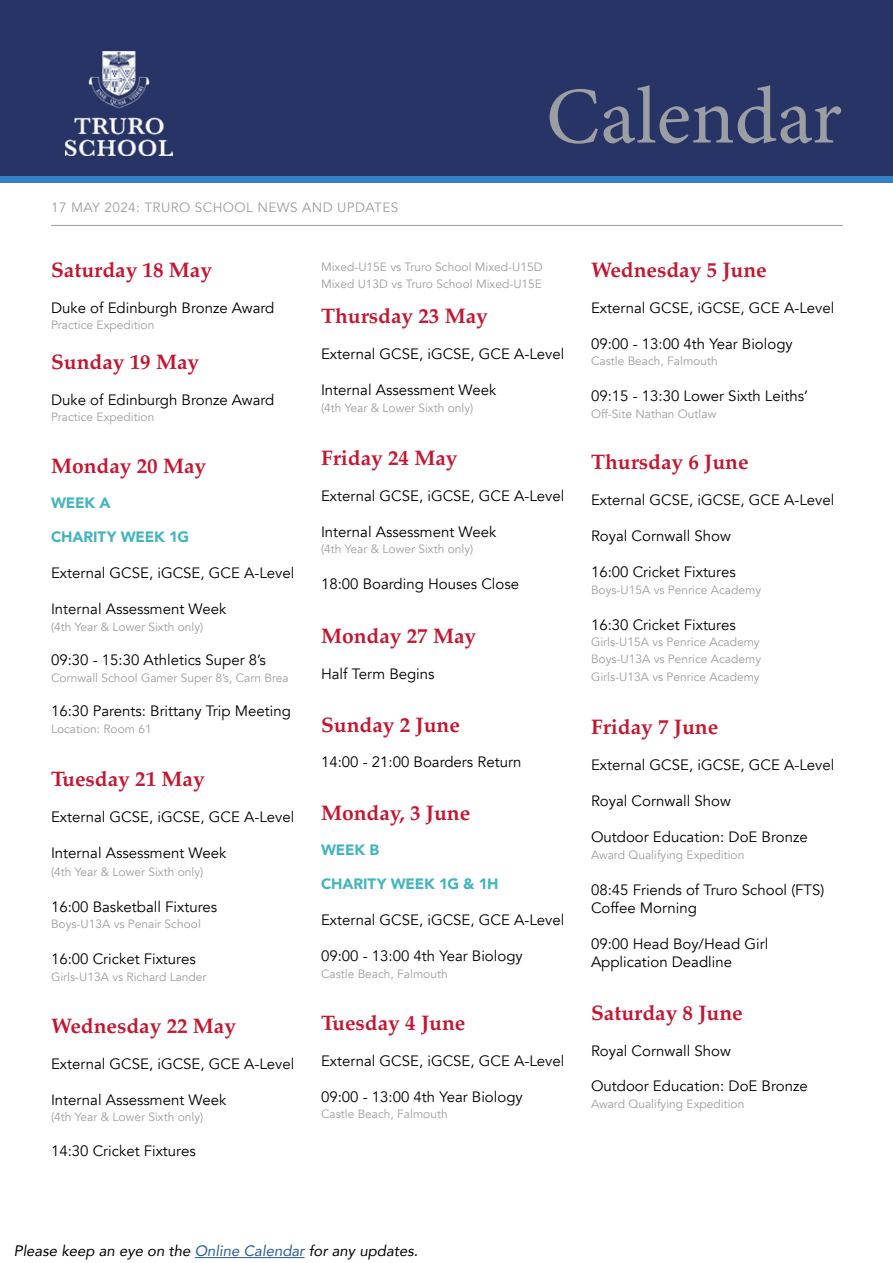
<style>
.page{position:relative;width:893px;height:1263px;background:#fff}
.page>*{position:absolute;margin:0;border:0;box-sizing:border-box;transform-origin:0 0}
.t1{font:80.55px "Minion Pro";color:#9b9ea2}
.t2{font:700 21px "Palatino";color:#c51631}
.t3{font:15px/18px "Avenir";color:#000}
.t4{font:italic 15px "Avenir";color:#000}
.t5{font:900 15px "Avenir";letter-spacing:-.005em;color:#43b4bf}
.t6{font:13.5px "Avenir";letter-spacing:.03em;color:#9b9ea2}
.t7{font:12px/16.5px "Avenir";color:#9b9ea2}
.s1{color:#275b9b}
</style>
<div class="page">
<div style="left:0;top:175px;width:893px;height:8px;background:#3381c4"></div>
<div style="left:0;top:0;width:893px;height:175px;background:#273465"></div>
<img style="left:66px;top:51px;width:106px;height:104px">
<hr style="left:195px;top:1257px;width:110px;height:1px;background:#275b9b">
<hr style="left:51px;top:225px;width:792px;height:1px;background:#9b9ea2">
<p class="t6" style="left:51px;top:199px;width:349px">17 MAY 2024: TRURO SCHOOL NEWS AND UPDATES</p>
<h1 class="t1" style="left:546px;top:63px;width:297px">Calendar</h1>
<h2 class="t2" style="left:51px;top:252px;width:163px">Saturday 18 May</h2>
<p class="t3" style="left:51px;top:299px;width:225px">Duke of Edinburgh Bronze Award</p>
<p class="t7" style="left:51px;top:317px;width:105px">Practice Expedition</p>
<h2 class="t2" style="left:51px;top:344px;width:150px">Sunday 19 May</h2>
<p class="t3" style="left:51px;top:391px;width:225px">Duke of Edinburgh Bronze Award</p>
<p class="t7" style="left:51px;top:409px;width:105px">Practice Expedition</p>
<h2 class="t2" style="left:51px;top:448px;width:157px">Monday 20 May</h2>
<p class="t5" style="left:51px;top:489px;width:61px">WEEK A</p>
<p class="t5" style="left:51px;top:524px;width:140px">CHARITY WEEK 1G</p>
<p class="t3" style="left:51px;top:564px;width:245px">External GCSE, iGCSE, GCE A-Level</p>
<p class="t3" style="left:51px;top:600px;width:177px">Internal Assessment Week</p>
<p class="t7" style="left:51px;top:618px;width:154px">(4th Year &amp; Lower Sixth only)</p>
<p class="t3" style="left:51px;top:651px;width:216px">09:30 - 15:30 Athletics Super 8’s</p>
<p class="t7" style="left:51px;top:669px;width:239px">Cornwall School Gamer Super 8’s, Carn Brea</p>
<p class="t3" style="left:51px;top:702px;width:241px">16:30 Parents: Brittany Trip Meeting</p>
<p class="t7" style="left:51px;top:720px;width:102px">Location: Room 61</p>
<h2 class="t2" style="left:51px;top:761px;width:155px">Tuesday 21 May</h2>
<p class="t3" style="left:51px;top:808px;width:245px">External GCSE, iGCSE, GCE A-Level</p>
<p class="t3" style="left:51px;top:844px;width:177px">Internal Assessment Week</p>
<p class="t7" style="left:51px;top:864px;width:154px">(4th Year &amp; Lower Sixth only)</p>
<p class="t3" style="left:51px;top:898px;width:168px">16:00 Basketball Fixtures</p>
<p class="t7" style="left:51px;top:916px;width:151px">Boys-U13A vs Penair School</p>
<p class="t3" style="left:51px;top:950px;width:146px">16:00 Cricket Fixtures</p>
<p class="t7" style="left:51px;top:969px;width:157px">Girls-U13A vs Richard Lander</p>
<h2 class="t2" style="left:51px;top:1007px;width:187px">Wednesday 22 May</h2>
<p class="t3" style="left:51px;top:1055px;width:245px">External GCSE, iGCSE, GCE A-Level</p>
<p class="t3" style="left:51px;top:1091px;width:177px">Internal Assessment Week</p>
<p class="t7" style="left:51px;top:1109px;width:154px">(4th Year &amp; Lower Sixth only)</p>
<p class="t3" style="left:51px;top:1142px;width:146px">14:30 Cricket Fixtures</p>
<p class="t7" style="left:321px;top:259px;width:223px">Mixed-U15E vs Truro School Mixed-U15D<br>Mixed U13D vs Truro School Mixed-U15E</p>
<h2 class="t2" style="left:321px;top:298px;width:168px">Thursday 23 May</h2>
<p class="t3" style="left:321px;top:345px;width:245px">External GCSE, iGCSE, GCE A-Level</p>
<p class="t3" style="left:321px;top:381px;width:177px">Internal Assessment Week</p>
<p class="t7" style="left:321px;top:399px;width:154px">(4th Year &amp; Lower Sixth only)</p>
<h2 class="t2" style="left:321px;top:440px;width:138px">Friday 24 May</h2>
<p class="t3" style="left:321px;top:487px;width:245px">External GCSE, iGCSE, GCE A-Level</p>
<p class="t3" style="left:321px;top:523px;width:177px">Internal Assessment Week</p>
<p class="t7" style="left:321px;top:541px;width:154px">(4th Year &amp; Lower Sixth only)</p>
<p class="t3" style="left:321px;top:575px;width:200px">18:00 Boarding Houses Close</p>
<h2 class="t2" style="left:321px;top:618px;width:157px">Monday 27 May</h2>
<p class="t3" style="left:321px;top:665px;width:115px">Half Term Begins</p>
<h2 class="t2" style="left:321px;top:707px;width:140px">Sunday 2 June</h2>
<p class="t3" style="left:321px;top:753px;width:202px">14:00 - 21:00 Boarders Return</p>
<h2 class="t2" style="left:321px;top:795px;width:151px">Monday, 3 June</h2>
<p class="t5" style="left:321px;top:837px;width:60px">WEEK B</p>
<p class="t5" style="left:321px;top:871px;width:179px">CHARITY WEEK 1G &amp; 1H</p>
<p class="t3" style="left:321px;top:911px;width:245px">External GCSE, iGCSE, GCE A-Level</p>
<p class="t3" style="left:321px;top:947px;width:203px">09:00 - 13:00 4th Year Biology</p>
<p class="t7" style="left:321px;top:966px;width:128px">Castle Beach, Falmouth</p>
<h2 class="t2" style="left:321px;top:1005px;width:146px">Tuesday 4 June</h2>
<p class="t3" style="left:321px;top:1052px;width:245px">External GCSE, iGCSE, GCE A-Level</p>
<p class="t3" style="left:321px;top:1088px;width:203px">09:00 - 13:00 4th Year Biology</p>
<p class="t7" style="left:321px;top:1106px;width:128px">Castle Beach, Falmouth</p>
<h2 class="t2" style="left:591px;top:252px;width:177px">Wednesday 5 June</h2>
<p class="t3" style="left:591px;top:299px;width:245px">External GCSE, iGCSE, GCE A-Level</p>
<p class="t3" style="left:591px;top:335px;width:203px">09:00 - 13:00 4th Year Biology</p>
<p class="t7" style="left:591px;top:353px;width:128px">Castle Beach, Falmouth</p>
<p class="t3" style="left:591px;top:387px;width:218px">09:15 - 13:30 Lower Sixth Leiths’</p>
<p class="t7" style="left:591px;top:405px;width:127px">Off-Site Nathan Outlaw</p>
<h2 class="t2" style="left:591px;top:444px;width:159px">Thursday 6 June</h2>
<p class="t3" style="left:591px;top:492px;width:245px">External GCSE, iGCSE, GCE A-Level</p>
<p class="t3" style="left:591px;top:528px;width:142px">Royal Cornwall Show</p>
<p class="t3" style="left:591px;top:564px;width:146px">16:00 Cricket Fixtures</p>
<p class="t7" style="left:591px;top:582px;width:172px">Boys-U15A vs Penrice Academy</p>
<p class="t3" style="left:591px;top:616px;width:146px">16:30 Cricket Fixtures</p>
<p class="t7" style="left:591px;top:634px;width:172px">Girls-U15A vs Penrice Academy<br>Boys-U13A vs Penrice Academy</p>
<p class="t7" style="left:591px;top:669px;width:170px">Girls-U13A vs Penrice Academy</p>
<h2 class="t2" style="left:591px;top:709px;width:129px">Friday 7 June</h2>
<p class="t3" style="left:591px;top:756px;width:245px">External GCSE, iGCSE, GCE A-Level</p>
<p class="t3" style="left:591px;top:792px;width:142px">Royal Cornwall Show</p>
<p class="t3" style="left:591px;top:828px;width:218px">Outdoor Education: DoE Bronze</p>
<p class="t7" style="left:591px;top:846px;width:155px">Award Qualifying Expedition</p>
<p class="t3" style="left:591px;top:881px;width:235px">08:45 Friends of Truro School (FTS)<br>Coffee Morning</p>
<p class="t3" style="left:591px;top:935px;width:179px">09:00 Head Boy/Head Girl<br>Application Deadline</p>
<h2 class="t2" style="left:591px;top:995px;width:153px">Saturday 8 June</h2>
<p class="t3" style="left:591px;top:1042px;width:142px">Royal Cornwall Show</p>
<p class="t3" style="left:591px;top:1077px;width:218px">Outdoor Education: DoE Bronze</p>
<p class="t7" style="left:591px;top:1095px;width:155px">Award Qualifying Expedition</p>
<p class="t4" style="left:14px;top:1242px;width:406px">Please keep an eye on the <span class="s1">Online Calendar</span> for any updates.</p>
</div>
